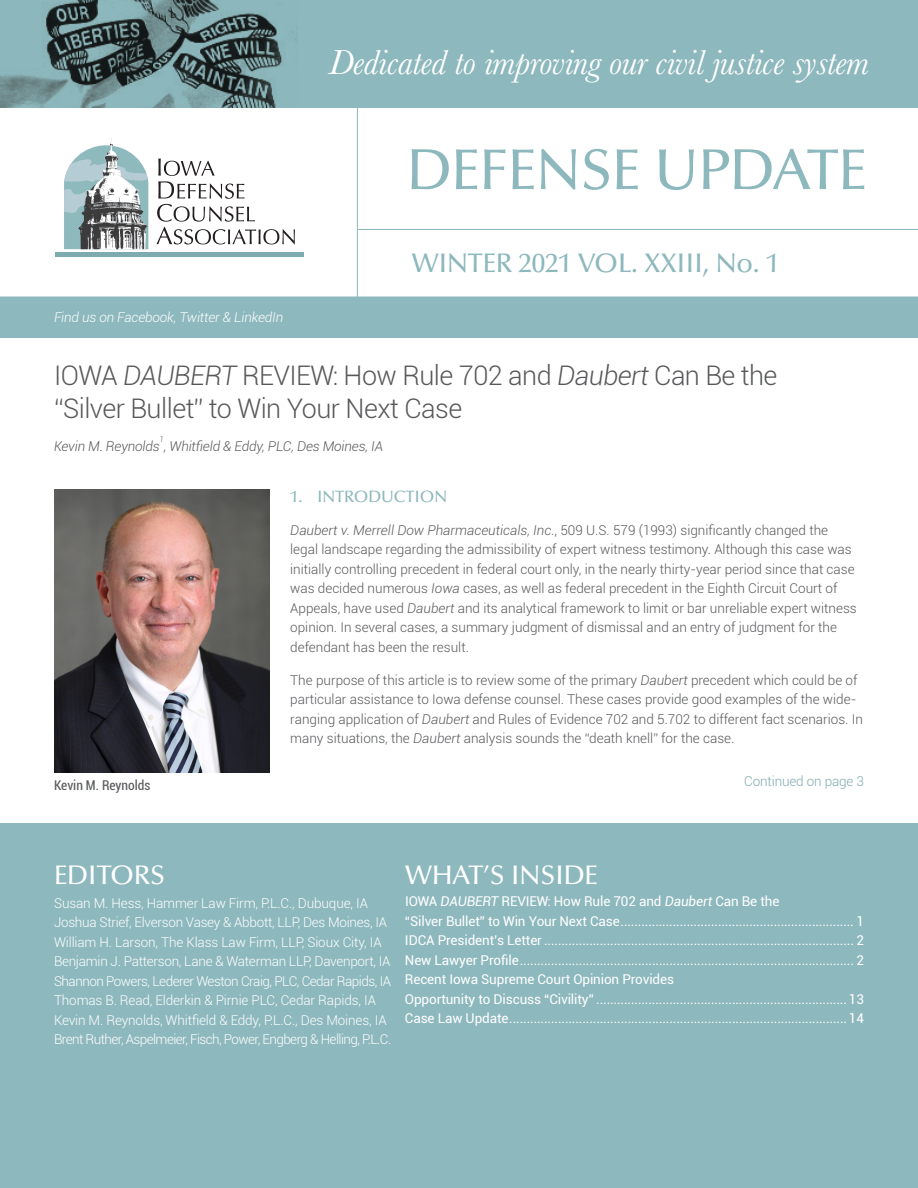
<style>
.page{position:relative;width:918px;height:1188px;background:#fff}
.page>*{position:absolute;margin:0;border:0;box-sizing:border-box;transform-origin:0 0}
.t1{font:500 57.75px "Optima";letter-spacing:-.01em;color:#8db8bd}
.t2{font:italic 36px "Baskerville";letter-spacing:-.01em;color:#fff}
.t3{font:300 27px/33px "Roboto";letter-spacing:-.02em;color:#57585a}
.t4{font:500 27px "Optima";letter-spacing:-.01em;color:#8db8bd}
.t5{font:500 27px "Optima";letter-spacing:-.01em;color:#fff}
.t6{font:500 16.5px "Optima";letter-spacing:-.01em;color:#8db8bd}
.t7{font:300 13.5px/19.5px "Roboto";color:#57585a}
.t8{font:13.5px/19.5px "Roboto";letter-spacing:-.01em;color:#fff}
.t9{font:300 13.5px/19.5px "Roboto";letter-spacing:-.02em;color:#fff}
.t10{font:italic 300 13.5px "Roboto";letter-spacing:-.01em;color:#57585a}
.t11{font:italic 300 13.5px "Roboto";letter-spacing:-.01em;color:#fff}
.t12{font:300 13.5px "Roboto";letter-spacing:-.01em;color:#7faaae}
.t13{font:condensed 13.5px "Roboto";color:#57585a}
.t14{font:italic 300 7.8px "Roboto";color:#57585a}
.s1{font-style:italic}
</style>
<div class="page">
<div style="left:0;top:0;width:918px;height:108px;background:#8db8bd"></div>
<div style="left:0;top:824px;width:918px;height:364px;background:#8db8bd"></div>
<div style="left:0;top:297px;width:918px;height:41px;background:#8db8bd"></div>
<hr style="left:358px;top:229px;width:560px;height:1px;background:#8db8bd">
<img style="left:0;top:0;width:296px;height:108px">
<hr style="left:357px;top:108px;width:1px;height:189px;background:#8db8bd">
<svg style="left:157px;top:159px;width:138px;height:85px"></svg>
<div style="left:55px;top:252px;width:249px;height:5px;background:#7eabaf"></div>
<svg style="left:64px;top:156px;width:14px;height:93px"></svg>
<img style="left:78px;top:141px;width:70px;height:108px">
<img style="left:54px;top:489px;width:216px;height:284px">
<h2 class="t2" style="left:329px;top:38px;width:541px">Dedicated to improving our civil justice system</h2>
<h1 class="t1" style="left:407px;top:137px;width:462px">DEFENSE UPDATE</h1>
<p class="t11" style="left:54px;top:308px;width:231px">Find us on Facebook, Twitter &amp; LinkedIn</p>
<h3 class="t4" style="left:412px;top:248px;width:369px">WINTER 2021 VOL. XXIII, No. 1</h3>
<h3 class="t3" style="left:54px;top:358px;width:725px">IOWA <span class="s1">DAUBERT</span> REVIEW: How Rule 702 and <span class="s1">Daubert</span> Can Be the “Silver Bullet” to Win Your Next Case</h3>
<p class="t10" style="left:54px;top:437px;width:330px">Kevin M. Reynolds , Whitfield &amp; Eddy, PLC, Des Moines, IA</p>
<p class="t14" style="left:160px;top:434px;width:6px">1</p>
<p class="t6" style="left:290px;top:487px;width:158px">1. INTRODUCTION</p>
<p class="t7" style="left:290px;top:520px;width:568px"><span class="s1">Daubert v. Merrell Dow Pharmaceuticals, Inc.</span>, 509 U.S. 579 (1993) significantly changed the legal landscape regarding the admissibility of expert witness testimony. Although this case was initially controlling precedent in federal court only, in the nearly thirty-year period since that case was decided numerous <span class="s1">Iowa</span> cases, as well as federal precedent in the Eighth Circuit Court of Appeals, have used <span class="s1">Daubert</span> and its analytical framework to limit or bar unreliable expert witness opinion. In several cases, a summary judgment of dismissal and an entry of judgment for the defendant has been the result.</p>
<p class="t7" style="left:290px;top:670px;width:574px">The purpose of this article is to review some of the primary <span class="s1">Daubert</span> precedent which could be of particular assistance to Iowa defense counsel. These cases provide good examples of the wide&shy;ranging application of <span class="s1">Daubert</span> and Rules of Evidence 702 and 5.702 to different fact scenarios. In many situations, the <span class="s1">Daubert</span> analysis sounds the “death knell” for the case.</p>
<p class="t13" style="left:54px;top:775px;width:98px">Kevin M. Reynolds</p>
<p class="t12" style="left:744px;top:772px;width:121px">Continued on page 3</p>
<h3 class="t5" style="left:54px;top:859px;width:113px">EDITORS</h3>
<h3 class="t5" style="left:405px;top:859px;width:195px">WHAT’S INSIDE</h3>
<p class="t9" style="left:54px;top:893px;width:339px">Susan M. Hess, Hammer Law Firm, P.L.C., Dubuque, IA Joshua Strief, Elverson Vasey &amp; Abbott, LLP, Des Moines, IA William H. Larson, The Klass Law Firm, LLP, Sioux City, IA Benjamin J. Patterson, Lane &amp; Waterman LLP, Davenport, IA Shannon Powers, Lederer Weston Craig, PLC, Cedar Rapids, IA Thomas B. Read, Elderkin &amp; Pirnie PLC, Cedar Rapids, IA Kevin M. Reynolds, Whitfield &amp; Eddy, P.L.C., Des Moines, IA Brent Ruther, Aspelmeier, Fisch, Power, Engberg &amp; Helling, P.L.C.</p>
<p class="t8" style="left:405px;top:891px;width:461px">IOWA <span class="s1">DAUBERT</span> REVIEW: How Rule 702 and <span class="s1">Daubert</span> Can Be the<br>“Silver Bullet” to Win Your Next Case................................................................... 1<br>IDCA President’s Letter ......................................................................................... 2<br>New Lawyer Profile................................................................................................ 2<br>Recent Iowa Supreme Court Opinion Provides<br>Opportunity to Discuss “Civility” ........................................................................13<br>Case Law Update.................................................................................................14</p>
</div>
